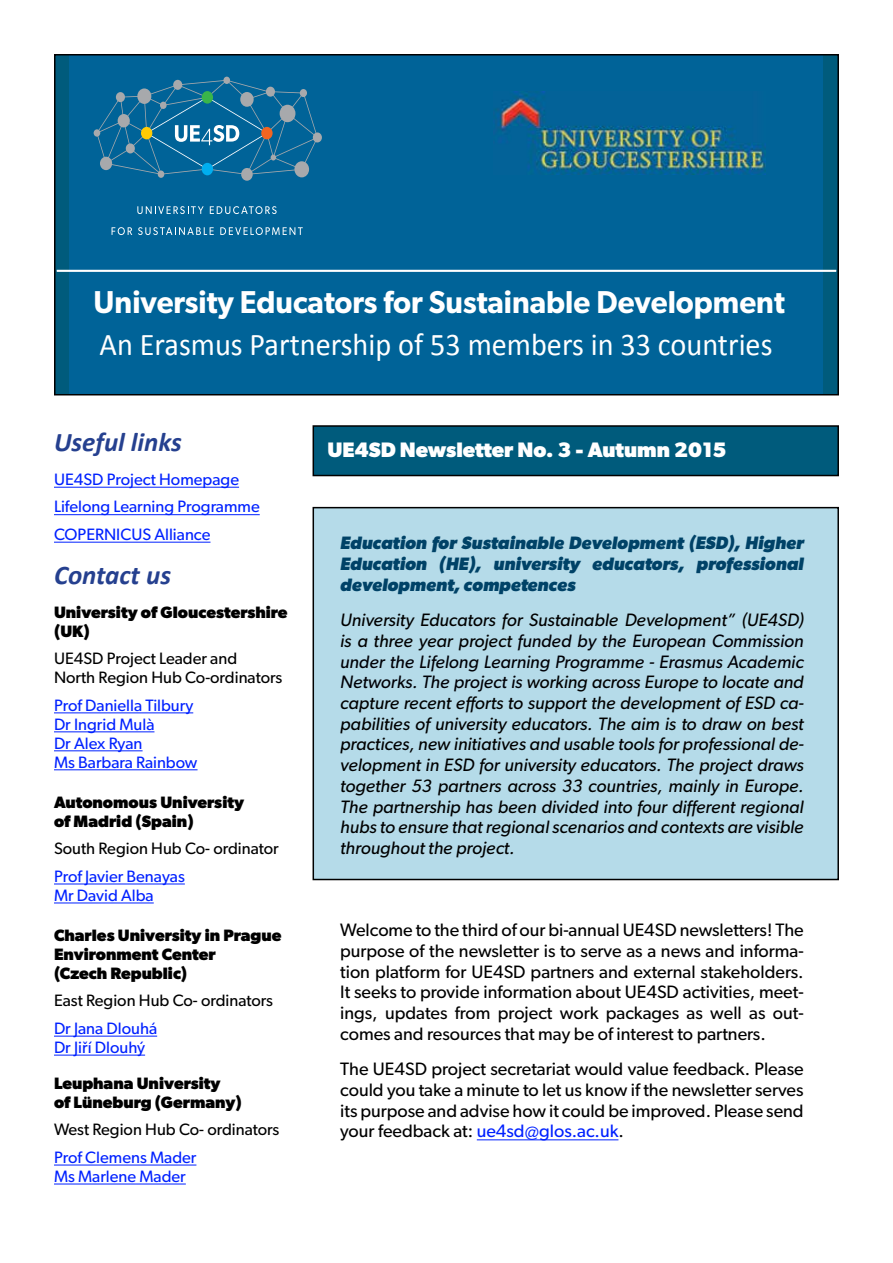
<style>
.page{position:relative;width:893px;height:1263px;background:#fff}
.page>*{position:absolute;margin:0;border:0;box-sizing:border-box;transform-origin:0 0}
.t1{font:600 31.8px "Gibson";color:#fff;scale:.95 1}
.t2{font:31.8px "Calibri";color:#fff;scale:.95 1}
.t3{font:italic 700 27px "Calibri";color:#25408f}
.t4{font:700 21px "Gibson";color:#fff}
.t5{font:italic 18px/20.7px "Gibson";color:#000;text-align:justify}
.t6{font:18px/20.7px "Gibson";color:#000;text-align:justify}
.t7{font:italic 700 18px/20.7px "Gibson";color:#004267;text-align:justify}
.t8{font:16.5px/19px "Gibson";color:#0021ff}
.t9{font:700 16.5px/18.9px "Gibson";color:#000}
.t10{font:16.5px/18.9px "Gibson";color:#000}
.s1{color:#000006}
.s2{color:#0021ff}
</style>
<div class="page">
<div style="left:313px;top:508px;width:525px;height:371px;background:#b5dbe9"></div>
<div style="left:313px;top:507px;width:526px;height:373px;border:2px solid #000"></div>
<div style="left:55px;top:55px;width:783px;height:340px;background:#005b7c"></div>
<div style="left:70px;top:55px;width:753px;height:340px;background:#006398"></div>
<svg style="left:94px;top:77px;width:228px;height:104px"></svg>
<div style="left:202px;top:91px;width:11px;height:13px;background:#39b54a;border-radius:50%"></div>
<div style="left:261px;top:127px;width:12px;height:12px;background:#f26522;border-radius:50%"></div>
<div style="left:202px;top:163px;width:11px;height:12px;background:#00aeef;border-radius:50%"></div>
<div style="left:141px;top:127px;width:11px;height:12px;background:#ffcb05;border-radius:50%"></div>
<svg style="left:137px;top:206px;width:67px;height:8px"></svg>
<svg style="left:210px;top:206px;width:67px;height:8px"></svg>
<svg style="left:112px;top:227px;width:20px;height:8px"></svg>
<svg style="left:138px;top:227px;width:76px;height:8px"></svg>
<svg style="left:220px;top:227px;width:83px;height:8px"></svg>
<img style="left:493px;top:91px;width:273px;height:83px">
<hr style="left:57px;top:270px;width:779px;height:2px;background:#fff">
<div style="left:54px;top:54px;width:785px;height:341px;border:2px solid #000"></div>
<hr style="left:54px;top:487px;width:185px;height:1px;background:#0021ff">
<hr style="left:54px;top:514px;width:206px;height:1px;background:#0021ff">
<hr style="left:54px;top:542px;width:156px;height:1px;background:#0021ff">
<hr style="left:54px;top:713px;width:139px;height:1px;background:#0021ff">
<hr style="left:54px;top:732px;width:100px;height:1px;background:#0021ff">
<hr style="left:54px;top:750px;width:89px;height:1px;background:#0021ff">
<hr style="left:54px;top:769px;width:144px;height:1px;background:#0021ff">
<hr style="left:54px;top:884px;width:131px;height:1px;background:#0021ff">
<hr style="left:54px;top:903px;width:100px;height:1px;background:#0021ff">
<hr style="left:54px;top:1036px;width:103px;height:1px;background:#0021ff">
<hr style="left:54px;top:1055px;width:91px;height:1px;background:#0021ff">
<hr style="left:54px;top:1165px;width:142px;height:1px;background:#0021ff">
<hr style="left:54px;top:1184px;width:132px;height:1px;background:#0021ff">
<hr style="left:477px;top:1139px;width:141px;height:1px;background:#0021ff">
<div style="left:313px;top:426px;width:525px;height:49px;background:#005b7c"></div>
<div style="left:313px;top:425px;width:526px;height:51px;border:2px solid #000"></div>
<h1 class="t1" style="left:94px;top:283px;width:729px">University Educators for Sustainable Development</h1>
<h1 class="t2" style="left:100px;top:324px;width:710px">An Erasmus Partnership of 53 members in 33 countries</h1>
<h2 class="t3" style="left:54px;top:425px;width:129px">Useful links</h2>
<p class="t8" style="left:54px;top:465px;width:207px;line-height:27.5px">UE4SD Project Homepage<br>Lifelong Learning Programme<br>COPERNICUS Alliance</p>
<h2 class="t3" style="left:54px;top:558px;width:118px">Contact us</h2>
<p class="t9" style="left:54px;top:602px;width:235px">University of Gloucestershire (UK)</p>
<p class="t10" style="left:54px;top:649px;width:230px">UE4SD Project Leader and<br>North Region Hub Co-ordinators</p>
<p class="t8" style="left:54px;top:695px;width:145px">Prof Daniella Tilbury<br>Dr Ingrid Mulà<br>Dr Alex Ryan<br>Ms Barbara Rainbow</p>
<p class="t9" style="left:54px;top:792px;width:192px">Autonomous University of Madrid (Spain)</p>
<p class="t10" style="left:54px;top:839px;width:226px">South Region Hub Co- ordinator</p>
<p class="t8" style="left:54px;top:866px;width:132px">Prof Javier Benayas<br>Mr David Alba</p>
<p class="t9" style="left:54px;top:925px;width:229px">Charles University in Prague<br>Environment Center<br>(Czech Republic)</p>
<p class="t10" style="left:54px;top:991px;width:220px">East Region Hub Co- ordinators</p>
<p class="t8" style="left:54px;top:1018px;width:105px">Dr Jana Dlouhá<br>Dr Jiří Dlouhý</p>
<p class="t9" style="left:54px;top:1073px;width:189px">Leuphana University<br>of Lüneburg (Germany)</p>
<p class="t10" style="left:54px;top:1120px;width:227px">West Region Hub Co- ordinators</p>
<p class="t8" style="left:54px;top:1147px;width:144px">Prof Clemens Mader<br>Ms Marlene Mader</p>
<p class="t4" style="left:327px;top:437px;width:401px">UE4SD Newsletter No. 3 - Autumn 2015</p>
<p class="t7" style="left:340px;top:532px;width:465px">Education for Sustainable Development (ESD), Higher Education (HE), university educators, professional development, competences</p>
<p class="t5" style="left:340px;top:609px;width:465px">University Educators for Sustainable Development” (UE4SD) is a three year project <span class="s1">funded by the European Commission under the Lifelong Learning Programme - Erasmus Academic Networks. The project is</span> working across Europe to locate and capture recent efforts to support the development of ESD ca&shy;pabilities of university educators. The aim is to draw on best practices, new initiatives and usable tools for professional de&shy;velopment in ESD for university educators. The project draws together 53 partners across 33 countries, mainly in Europe.<br>The partnership has been divided into four different regional hubs to ensure that regional scenarios and contexts are visible throughout the project.</p>
<p class="t6" style="left:340px;top:919px;width:465px">Welcome to the third of our bi-annual UE4SD newsletters! The purpose of the newsletter is to serve as a news and informa&shy;tion platform for UE4SD partners and external stakeholders.<br>It seeks to provide information about UE4SD activities, meet&shy;ings, updates from project work packages as well as out&shy;comes and resources that may be of interest to partners.</p>
<p class="t6" style="left:340px;top:1058px;width:465px">The UE4SD project secretariat would value feedback. Please could you take a minute to let us know if the newsletter serves its purpose and advise how it could be improved. Please send your feedback at: <span class="s2">ue4sd@glos.ac.uk</span>.</p>
</div>
